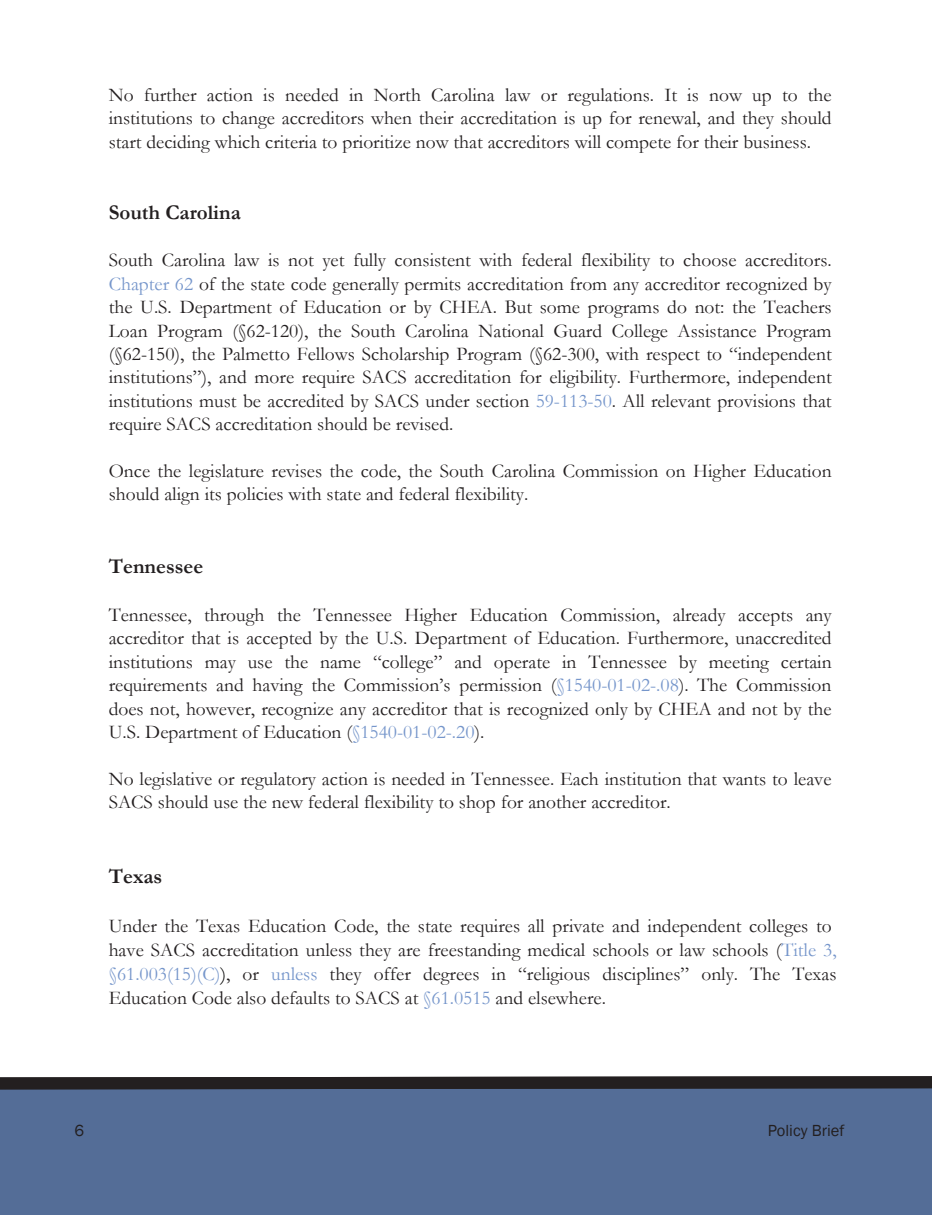
<style>
.page{position:relative;width:932px;height:1215px;background:#fff}
.page>*{position:absolute;margin:0;border:0;box-sizing:border-box;transform-origin:0 0}
.t1{font:700 21px "Garamond";color:#231f20}
.t2{font:19.5px/23.4px "Garamond";color:#231f20;text-align:justify}
.t3{font:16.5px "Franklin Gothic";color:#231f20}
.s1{color:#7696cb}
.s2{color:#000}
</style>
<div class="page">
<svg style="left:0;top:1076px;width:932px;height:139px;background:#50668c"></svg>
<p class="t2" style="left:109px;top:83px;width:724px">No further action is needed in North Carolina law or regulations. It is now up to the institutions to change accreditors when their accreditation is up for renewal, and they should start deciding which criteria to prioritize now that accreditors will compete for their business.</p>
<p class="t1" style="left:109px;top:200px;width:134px">South Carolina</p>
<p class="t2" style="left:109px;top:248px;width:724px">South Carolina law is not yet fully consistent with federal flexibility to choose accreditors.<br><span class="s1">Chapter 62</span> of the state code generally permits accreditation from any accreditor recognized by the U.S. Department of Education or by CHEA. But some programs do not: the Teachers Loan Program (§62-120), the South Carolina National Guard College Assistance Program (§62-150), the Palmetto Fellows Scholarship Program (§62-300, with respect to “independent institutions”), and more require SACS accreditation for eligibility. Furthermore, independent institutions must be accredited by SACS under section <span class="s1">59-113-50</span>. All relevant provisions that require SACS accreditation should be revised.</p>
<p class="t2" style="left:109px;top:459px;width:724px">Once the legislature revises the code, the South Carolina Commission on Higher Education should align its policies with state and federal flexibility.</p>
<p class="t1" style="left:109px;top:554px;width:96px">Tennessee</p>
<p class="t2" style="left:109px;top:603px;width:724px">Tennessee, through the Tennessee Higher Education Commission, already accepts any accreditor that is accepted by the U.S. Department of Education. Furthermore, unaccredited institutions may use the name “college” and operate in Tennessee by meeting certain requirements and having the Commission’s permission (<span class="s1">§1540-01-02-.08</span>). The Commission does not, however, recognize any accreditor that is recognized only by CHEA and not by the U.S. Department of Education (<span class="s1">§1540-01-02-.20</span>).</p>
<p class="t2" style="left:109px;top:767px;width:724px">No legislative or regulatory action is needed in Tennessee. Each institution that wants to leave<br>SACS should use the new federal flexibility to shop for another accreditor.</p>
<p class="t1" style="left:109px;top:864px;width:55px">Texas</p>
<p class="t2" style="left:109px;top:914px;width:729px;text-align:left">Under the Texas Education Code, the state requires all private and independent colleges to have SACS accreditation unless they are freestanding medical schools or law schools (<span class="s1">Title 3, §61.003(15)(C)</span><span class="s2">)</span>, or <span class="s1">unless</span> they offer degrees in “religious disciplines” only. The Texas Education Code also defaults to SACS at <span class="s1">§61.0515</span> and elsewhere.</p>
<p class="t3" style="left:75px;top:1120px;width:11px">6</p>
<p class="t3" style="left:767px;top:1120px;width:78px">Policy Brief</p>
</div>
